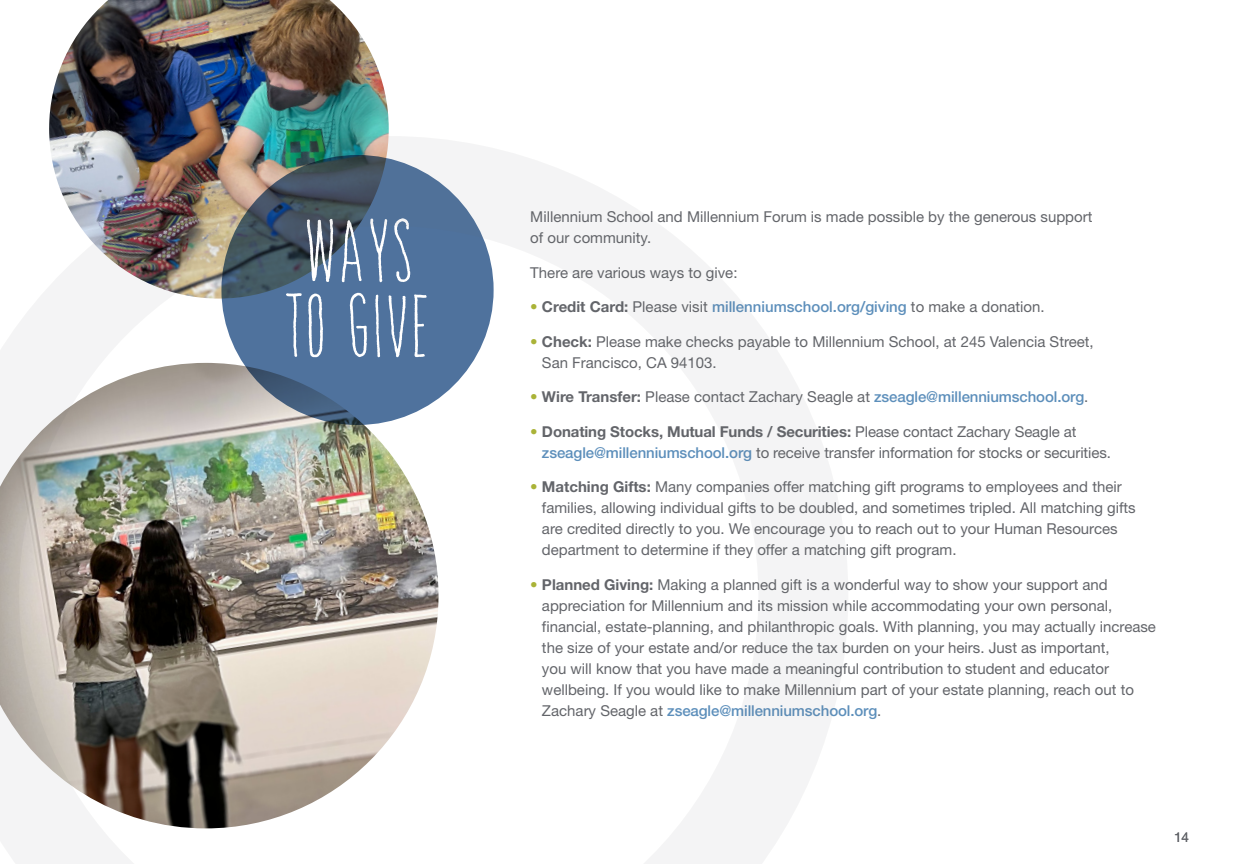
<style>
.page{position:relative;width:1242px;height:864px;background:#fff}
.page>*{position:absolute;margin:0;border:0;box-sizing:border-box;transform-origin:0 0}
.heads{font:300 120px "Amorie SC";color:#fff}
.extended_text{font:15px/21px "Helvetica Neue LT Std";color:#63656a}
.extended_text-2{font:13.5px "Helvetica Neue LT Std";color:#63656a}
.s1{font-weight:100;color:#aab338}
.s2{font-weight:700}
.s3{font-weight:500;color:#5d8fbb}
</style>
<div class="page">
<img style="left:49px;top:0;width:340px;height:136px">
<img style="left:0;top:136px;width:848px;height:728px">
<p class="heads" style="left:303px;top:171px;width:111px">ways</p>
<p class="heads" style="left:284px;top:246px;width:148px">to give</p>
<p class="extended_text" style="left:530px;top:206px;width:564px">Millennium School and Millennium Forum is made possible by the generous support of our community.</p>
<p class="extended_text" style="left:530px;top:262px;width:209px">There are various ways to give:</p>
<p class="extended_text" style="left:530px;top:296px;width:516px"><span class="s1">•</span> <span class="s2">Credit Card:</span> Please visit <span class="s3">millenniumschool.org/giving</span> to make a donation.</p>
<p class="extended_text" style="left:542px;top:331px;width:553px;text-indent:-12px"><span class="s1">•</span> <span class="s2">Check:</span> Please make checks payable to Millennium School, at 245 Valencia Street,<br>San Francisco, CA 94103.</p>
<p class="extended_text" style="left:530px;top:386px;width:560px"><span class="s1">•</span> <span class="s2">Wire Transfer:</span> Please contact Zachary Seagle at <span class="s3">zseagle@millenniumschool.org</span>.</p>
<p class="extended_text" style="left:542px;top:421px;width:571px;text-indent:-12px"><span class="s1">•</span> <span class="s2">Donating Stocks, Mutual Funds / Securities:</span> Please contact Zachary Seagle at <span class="s3">zseagle@millenniumschool.org</span> to receive transfer information for stocks or securities.</p>
<p class="extended_text" style="left:542px;top:476px;width:595px;text-indent:-12px"><span class="s1">•</span> <span class="s2">Matching Gifts:</span> Many companies offer matching gift programs to employees and their families, allowing individual gifts to be doubled, and sometimes tripled. All matching gifts are credited directly to you. We encourage you to reach out to your Human Resources department to determine if they offer a matching gift program.</p>
<p class="extended_text" style="left:542px;top:574px;width:616px;text-indent:-12px"><span class="s1">•</span> <span class="s2">Planned Giving:</span> Making a planned gift is a wonderful way to show your support and appreciation for Millennium and its mission while accommodating your own personal, financial, estate-planning, and philanthropic goals. With planning, you may actually increase the size of your estate and/or reduce the tax burden on your heirs. Just as important,<br>you will know that you have made a meaningful contribution to student and educator wellbeing. If you would like to make Millennium part of your estate planning, reach out to Zachary Seagle at <span class="s3">zseagle@millenniumschool.org</span>.</p>
<p class="extended_text-2" style="left:1174px;top:829px;width:17px">14</p>
</div>
